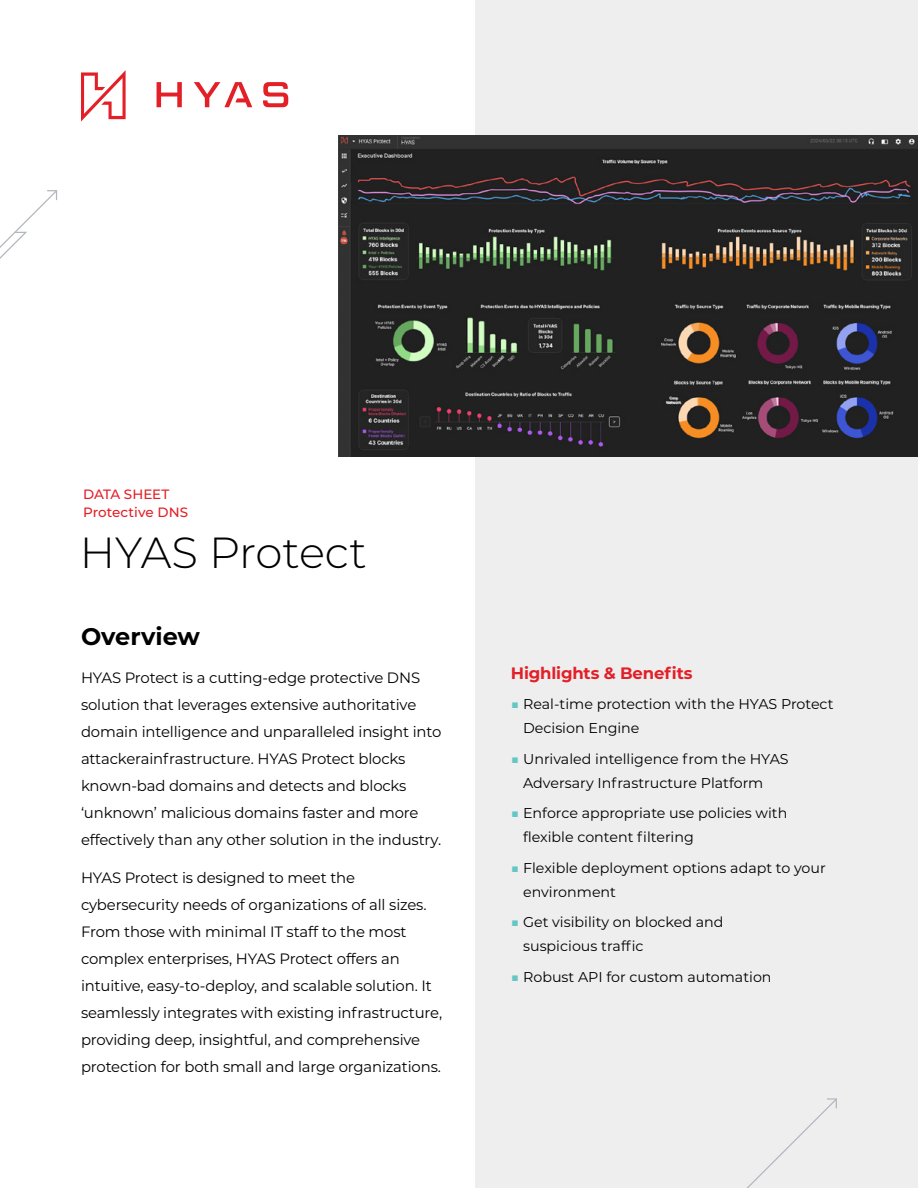
<style>
.page{position:relative;width:918px;height:1188px;background:#fff}
.page>*{position:absolute;margin:0;border:0;box-sizing:border-box;transform-origin:0 0}
.t1{font:300 43.5px "Montserrat";color:#000}
.t2{font:700 24px "Montserrat";color:#000}
.t3{font:700 16.5px "Montserrat";letter-spacing:-.01em;color:#e31f27}
.t4{font:15px/27px "Montserrat";letter-spacing:-.01em;color:#000}
.t5{font:14.25px/24px "Montserrat";color:#000}
.t6{font:500 13.5px/18px "Montserrat";letter-spacing:-.005em;color:#e31f27}
.s1{color:#64c7c6}
</style>
<div class="page">
<div style="left:476px;top:0;width:442px;height:1188px;background:#eeeeef"></div>
<svg style="left:81px;top:70px;width:45px;height:52px"></svg>
<svg style="left:157px;top:82px;width:25px;height:25px"></svg>
<svg style="left:263px;top:82px;width:25px;height:25px"></svg>
<svg style="left:194px;top:82px;width:58px;height:25px"></svg>
<svg style="left:747px;top:1098px;width:90px;height:90px"></svg>
<svg style="left:0;top:190px;width:58px;height:69px"></svg>
<img style="left:339px;top:135px;width:579px;height:321px">
<p class="t6" style="left:83px;top:485px;width:106px">DATA SHEET<br>Protective DNS</p>
<h1 class="t1" style="left:80px;top:523px;width:288px">HYAS Protect</h1>
<h2 class="t2" style="left:81px;top:619px;width:121px">Overview</h2>
<p class="t4" style="left:81px;top:664px;width:362px">HYAS Protect is a cutting-edge protective DNS solution that leverages extensive authoritative domain intelligence and unparalleled insight into attackerainfrastructure. HYAS Protect blocks known-bad domains and detects and blocks ‘unknown’ malicious domains faster and more effectively than any other solution in the industry.</p>
<p class="t4" style="left:81px;top:864px;width:363px">HYAS Protect is designed to meet the cybersecurity needs of organizations of all sizes.<br>From those with minimal IT staff to the most complex enterprises, HYAS Protect offers an intuitive, easy-to-deploy, and scalable solution. It seamlessly integrates with existing infrastructure, providing deep, insightful, and comprehensive protection for both small and large organizations.</p>
<p class="t3" style="left:511px;top:661px;width:183px">Highlights &amp; Benefits</p>
<p class="t5" style="left:523px;top:692px;width:312px;text-indent:-12px"><span class="s1">■</span> Real-time protection with the HYAS Protect<br>Decision Engine</p>
<p class="t5" style="left:523px;top:746px;width:267px;text-indent:-12px"><span class="s1">■</span> Unrivaled intelligence from the HYAS<br>Adversary Infrastructure Platform</p>
<p class="t5" style="left:523px;top:801px;width:266px;text-indent:-12px"><span class="s1">■</span> Enforce appropriate use policies with flexible content filtering</p>
<p class="t5" style="left:523px;top:855px;width:304px;text-indent:-12px"><span class="s1">■</span> Flexible deployment options adapt to your environment</p>
<p class="t5" style="left:523px;top:910px;width:202px;text-indent:-12px"><span class="s1">■</span> Get visibility on blocked and suspicious traffic</p>
<p class="t5" style="left:511px;top:964px;width:262px"><span class="s1">■</span> Robust API for custom automation</p>
</div>
